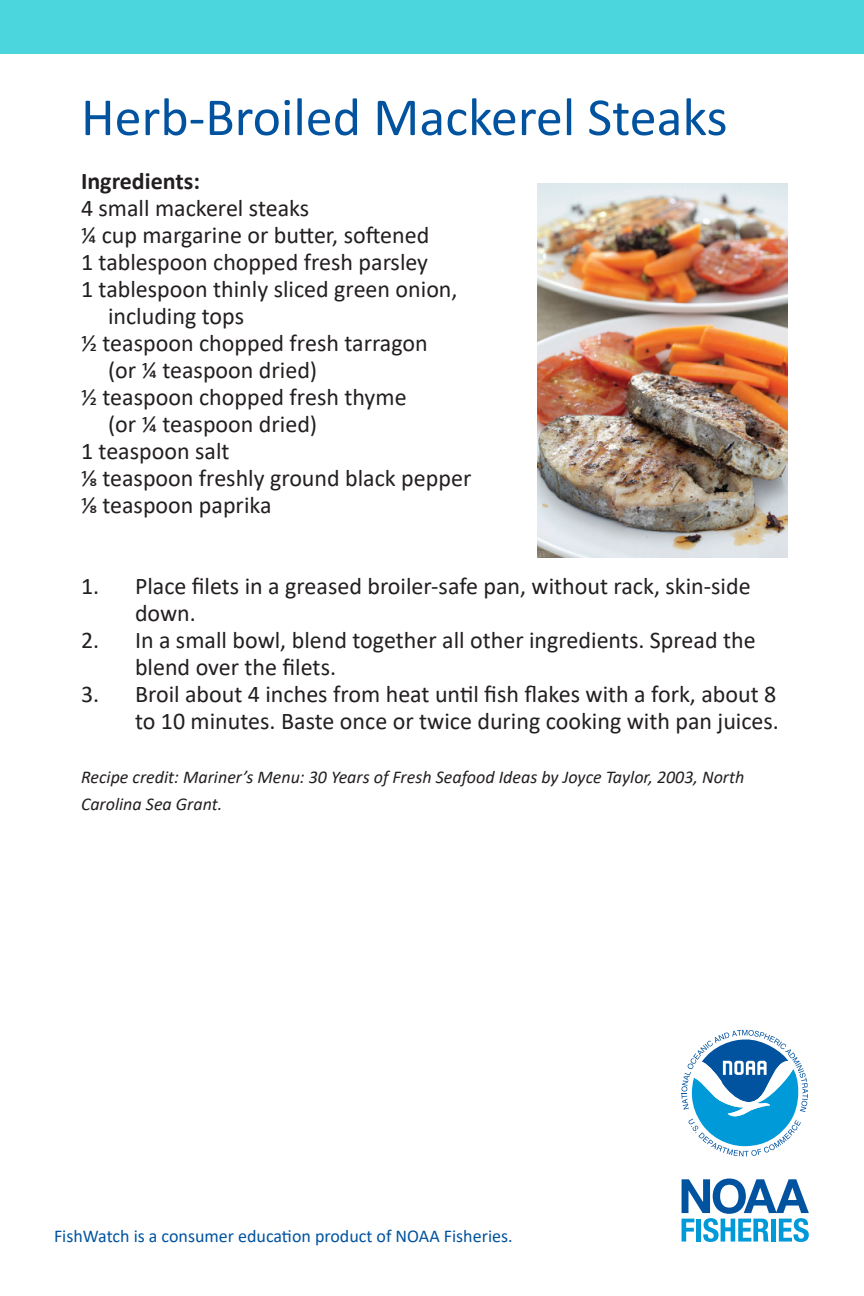
<style>
.page{position:relative;width:864px;height:1296px;background:#fff}
.page>*{position:absolute;margin:0;border:0;box-sizing:border-box;transform-origin:0 0}
.recipe_name{font:54px "Calibri";color:#0153a0}
.hanging_indent{font:24px/27px "Calibri";color:#231f20}
.Basic_no_space{font:700 24px "Calibri";color:#231f20}
.Basic_no_space-2{font:italic 18px/27px "Calibri";color:#231f20}
.t1{font:18px "Calibri";color:#0153a0}
</style>
<div class="page">
<svg style="left:682px;top:1030px;width:126px;height:126px"></svg>
<svg style="left:682px;top:1179px;width:127px;height:63px"></svg>
<div style="left:0;top:0;width:864px;height:53px;background:#4bd5dc"></div>
<img style="left:538px;top:184px;width:249px;height:373px">
<p class="recipe_name" style="left:81px;top:80px;width:648px">Herb-Broiled Mackerel Steaks</p>
<p class="Basic_no_space" style="left:81px;top:164px;width:121px">Ingredients:</p>
<p class="hanging_indent" style="left:81px;top:194px;width:230px">4 small mackerel steaks</p>
<p class="hanging_indent" style="left:81px;top:221px;width:350px">¼ cup margarine or butter, softened</p>
<p class="hanging_indent" style="left:81px;top:248px;width:349px">1 tablespoon chopped fresh parsley</p>
<p class="hanging_indent" style="left:108px;top:275px;width:351px;text-indent:-27px">1 tablespoon thinly sliced green onion, including tops</p>
<p class="hanging_indent" style="left:81px;top:329px;width:348px">½ teaspoon chopped fresh tarragon</p>
<p class="hanging_indent" style="left:108px;top:356px;width:211px">(or ¼ teaspoon dried)</p>
<p class="hanging_indent" style="left:81px;top:383px;width:327px">½ teaspoon chopped fresh thyme</p>
<p class="hanging_indent" style="left:108px;top:410px;width:211px">(or ¼ teaspoon dried)</p>
<p class="hanging_indent" style="left:81px;top:437px;width:150px">1 teaspoon salt</p>
<p class="hanging_indent" style="left:81px;top:464px;width:392px">⅛ teaspoon freshly ground black pepper</p>
<p class="hanging_indent" style="left:81px;top:491px;width:192px">⅛ teaspoon paprika</p>
<p class="hanging_indent" style="left:135px;top:572px;width:617px;text-indent:-54px">1. Place filets in a greased broiler-safe pan, without rack, skin-side down.</p>
<p class="hanging_indent" style="left:135px;top:626px;width:622px;text-indent:-54px">2. In a small bowl, blend together all other ingredients. Spread the blend over the filets.</p>
<p class="hanging_indent" style="left:81px;top:680px;width:700px;text-align:right">3. Broil about 4 inches from heat until fish flakes with a fork, about 8 to 10 minutes. Baste once or twice during cooking with pan juices.</p>
<p class="Basic_no_space-2" style="left:81px;top:763px;width:665px">Recipe credit: Mariner’s Menu: 30 Years of Fresh Seafood Ideas by Joyce Taylor, 2003, North<br>Carolina Sea Grant.</p>
<p class="t1" style="left:54px;top:1224px;width:460px">FishWatch is a consumer education product of NOAA Fisheries.</p>
</div>
